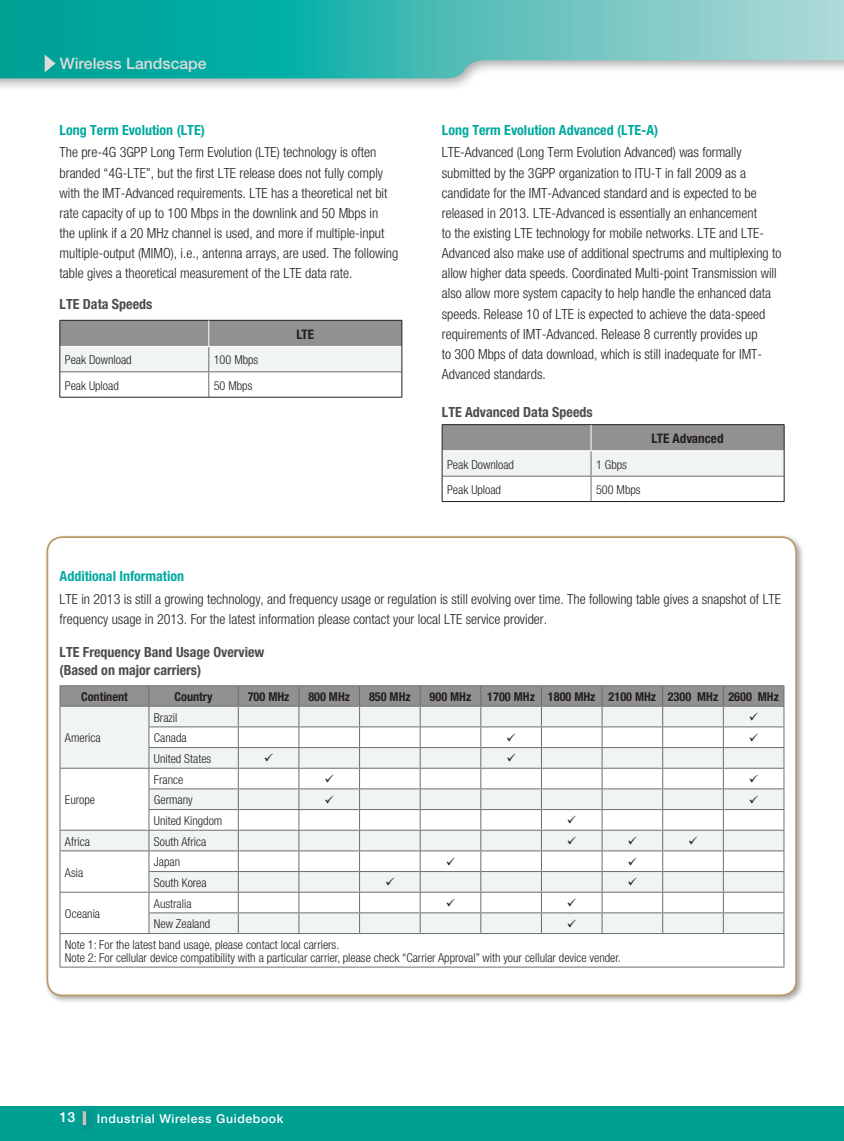
<style>
.page{position:relative;width:844px;height:1141px;background:#fff}
.page>*{position:absolute;margin:0;border:0;box-sizing:border-box;transform-origin:0 0}
.t1{font:500 15.75px "Helvetica Neue LT Std";color:#dedbda}
.t2{font:300 condensed 14px/20.1px "Helvetica Neue";color:#231f20}
.t3{font:700 condensed 14px/17.5px "Helvetica Neue";color:#4b4c4d}
.t4{font:700 condensed 14px "Helvetica Neue";color:#00a9a0}
.t5{font:500 14px "Helvetica Neue LT Std";color:#fff}
.t6{font:700 condensed 13.12px "Helvetica Neue";color:#231f20}
.t7{font:300 condensed 12.25px/13.1px "Helvetica Neue";color:#231f20}
.t8{font:700 condensed 12.25px "Helvetica Neue";color:#231f20}
.t9{font:500 12.25px "Helvetica Neue LT Std";letter-spacing:.05em;color:#fff}
</style>
<div class="page">
<div style="left:0;top:0;width:843px;height:93px;background:#231f20;opacity:.4"></div>
<svg style="left:0;top:0;width:843px;height:80px;background:#51beb8"></svg>
<div style="left:0;top:1106px;width:843px;height:35px;background:#009f94"></div>
<div style="left:77px;top:1106px;width:20px;height:29px;background:#231f20;opacity:.35"></div>
<hr style="left:83px;top:1111px;width:3px;height:14px;background:#c2bfbe">
<svg style="left:45px;top:55px;width:11px;height:17px"></svg>
<div style="left:43px;top:533px;width:761px;height:471px;background:#231f20;opacity:.4"></div>
<div style="left:47px;top:537px;width:749px;height:458px;background:#fff;border-radius:15px"></div>
<div style="left:46px;top:536px;width:750px;height:460px;border:2px solid #bc9b69;border-radius:15px"></div>
<svg style="left:59px;top:320px;width:343px;height:77px"></svg>
<hr style="left:60px;top:397px;width:149px;height:1px;background:#231f20">
<hr style="left:209px;top:397px;width:193px;height:1px;background:#231f20">
<hr style="left:591px;top:424px;width:193px;height:1px;background:#231f20">
<hr style="left:441px;top:424px;width:150px;height:1px;background:#231f20">
<svg style="left:441px;top:425px;width:343px;height:76px"></svg>
<hr style="left:441px;top:501px;width:150px;height:1px;background:#231f20">
<hr style="left:591px;top:501px;width:193px;height:1px;background:#231f20">
<hr style="left:60px;top:685px;width:89px;height:1px;background:#6c6d70">
<hr style="left:149px;top:685px;width:89px;height:1px;background:#6c6d70">
<hr style="left:238px;top:685px;width:61px;height:1px;background:#6c6d70">
<hr style="left:299px;top:685px;width:60px;height:1px;background:#6c6d70">
<hr style="left:359px;top:685px;width:61px;height:1px;background:#6c6d70">
<hr style="left:420px;top:685px;width:60px;height:1px;background:#6c6d70">
<hr style="left:480px;top:685px;width:61px;height:1px;background:#6c6d70">
<hr style="left:541px;top:685px;width:61px;height:1px;background:#6c6d70">
<hr style="left:602px;top:685px;width:60px;height:1px;background:#6c6d70">
<hr style="left:662px;top:685px;width:61px;height:1px;background:#6c6d70">
<hr style="left:723px;top:685px;width:61px;height:1px;background:#6c6d70">
<hr style="left:60px;top:933px;width:89px;height:1px;background:#6c6d70">
<hr style="left:60px;top:934px;width:1px;height:33px;background:#6c6d70">
<hr style="left:149px;top:933px;width:89px;height:1px;background:#6c6d70">
<hr style="left:238px;top:933px;width:61px;height:1px;background:#6c6d70">
<hr style="left:299px;top:933px;width:60px;height:1px;background:#6c6d70">
<hr style="left:359px;top:933px;width:61px;height:1px;background:#6c6d70">
<hr style="left:420px;top:933px;width:60px;height:1px;background:#6c6d70">
<hr style="left:480px;top:933px;width:61px;height:1px;background:#6c6d70">
<hr style="left:541px;top:933px;width:61px;height:1px;background:#6c6d70">
<hr style="left:602px;top:933px;width:60px;height:1px;background:#6c6d70">
<hr style="left:662px;top:933px;width:61px;height:1px;background:#6c6d70">
<hr style="left:723px;top:933px;width:61px;height:1px;background:#6c6d70">
<hr style="left:783px;top:934px;width:1px;height:33px;background:#6c6d70">
<hr style="left:60px;top:967px;width:89px;height:1px;background:#6c6d70">
<hr style="left:149px;top:967px;width:89px;height:1px;background:#6c6d70">
<hr style="left:238px;top:967px;width:61px;height:1px;background:#6c6d70">
<hr style="left:299px;top:967px;width:60px;height:1px;background:#6c6d70">
<hr style="left:359px;top:967px;width:61px;height:1px;background:#6c6d70">
<hr style="left:420px;top:967px;width:60px;height:1px;background:#6c6d70">
<hr style="left:480px;top:967px;width:61px;height:1px;background:#6c6d70">
<hr style="left:541px;top:967px;width:61px;height:1px;background:#6c6d70">
<hr style="left:602px;top:967px;width:60px;height:1px;background:#6c6d70">
<hr style="left:662px;top:967px;width:61px;height:1px;background:#6c6d70">
<hr style="left:723px;top:967px;width:61px;height:1px;background:#6c6d70">
<svg style="left:60px;top:686px;width:724px;height:247px"></svg>
<p class="t1" style="left:60px;top:54px;width:148px">Wireless Landscape</p>
<p class="t4" style="left:60px;top:121px;width:147px">Long Term Evolution (LTE)</p>
<p class="t2" style="left:60px;top:142px;width:340px">The pre-4G 3GPP Long Term Evolution (LTE) technology is often branded “4G-LTE”, but the first LTE release does not fully comply with the IMT-Advanced requirements. LTE has a theoretical net bit rate capacity of up to 100 Mbps in the downlink and 50 Mbps in<br>the uplink if a 20 MHz channel is used, and more if multiple-input multiple-output (MIMO), i.e., antenna arrays, are used. The following table gives a theoretical measurement of the LTE data rate.</p>
<p class="t3" style="left:60px;top:295px;width:94px">LTE Data Speeds</p>
<p class="t7" style="left:65px;top:353px;width:68px">Peak Download</p>
<p class="t7" style="left:214px;top:353px;width:46px">100 Mbps</p>
<p class="t7" style="left:65px;top:379px;width:55px">Peak Upload</p>
<p class="t7" style="left:214px;top:379px;width:40px">50 Mbps</p>
<p class="t6" style="left:296px;top:326px;width:19px">LTE</p>
<p class="t4" style="left:441px;top:121px;width:218px">Long Term Evolution Advanced (LTE-A)</p>
<p class="t2" style="left:441px;top:142px;width:341px">LTE-Advanced (Long Term Evolution Advanced) was formally submitted by the 3GPP organization to ITU-T in fall 2009 as a candidate for the IMT-Advanced standard and is expected to be released in 2013. LTE-Advanced is essentially an enhancement<br>to the existing LTE technology for mobile networks. LTE and LTE-Advanced also make use of additional spectrums and multiplexing to allow higher data speeds. Coordinated Multi-point Transmission will also allow more system capacity to help handle the enhanced data speeds. Release 10 of LTE is expected to achieve the data-speed requirements of IMT-Advanced. Release 8 currently provides up<br>to 300 Mbps of data download, which is still inadequate for IMT-Advanced standards.</p>
<p class="t3" style="left:441px;top:403px;width:152px">LTE Advanced Data Speeds</p>
<p class="t7" style="left:447px;top:458px;width:68px">Peak Download</p>
<p class="t7" style="left:596px;top:458px;width:33px">1 Gbps</p>
<p class="t7" style="left:447px;top:483px;width:55px">Peak Upload</p>
<p class="t7" style="left:596px;top:483px;width:46px">500 Mbps</p>
<p class="t6" style="left:651px;top:431px;width:73px">LTE Advanced</p>
<p class="t4" style="left:60px;top:568px;width:126px">Additional Information</p>
<p class="t2" style="left:60px;top:589px;width:722px">LTE in 2013 is still a growing technology, and frequency usage or regulation is still evolving over time. The following table gives a snapshot of LTE frequency usage in 2013. For the latest information please contact your local LTE service provider.</p>
<p class="t3" style="left:60px;top:643px;width:206px">LTE Frequency Band Usage Overview (Based on major carriers)</p>
<p class="t8" style="left:81px;top:689px;width:48px">Continent</p>
<p class="t8" style="left:174px;top:689px;width:40px">Country</p>
<p class="t8" style="left:248px;top:689px;width:43px">700 MHz</p>
<p class="t8" style="left:308px;top:689px;width:43px">800 MHz</p>
<p class="t8" style="left:369px;top:689px;width:43px">850 MHz</p>
<p class="t8" style="left:429px;top:689px;width:43px">900 MHz</p>
<p class="t8" style="left:487px;top:689px;width:293px">1700 MHz 1800 MHz 2100 MHz 2300 MHz 2600 MHz</p>
<p class="t7" style="left:65px;top:731px;width:37px">America</p>
<p class="t7" style="left:154px;top:711px;width:25px">Brazil</p>
<p class="t7" style="left:154px;top:731px;width:34px">Canada</p>
<p class="t7" style="left:154px;top:752px;width:59px">United States</p>
<p class="t7" style="left:65px;top:793px;width:32px">Europe</p>
<p class="t7" style="left:154px;top:773px;width:31px">France</p>
<p class="t7" style="left:154px;top:793px;width:40px">Germany</p>
<p class="t7" style="left:154px;top:814px;width:70px">United Kingdom</p>
<p class="t7" style="left:65px;top:835px;width:26px">Africa</p>
<p class="t7" style="left:154px;top:835px;width:54px">South Africa</p>
<p class="t7" style="left:65px;top:866px;width:20px">Asia</p>
<p class="t7" style="left:154px;top:855px;width:28px">Japan</p>
<p class="t7" style="left:154px;top:876px;width:54px">South Korea</p>
<p class="t7" style="left:154px;top:897px;width:39px">Australia</p>
<p class="t7" style="left:154px;top:917px;width:58px">New Zealand</p>
<p class="t7" style="left:65px;top:938px;width:557px">Note 1: For the latest band usage, please contact local carriers.<br>Note 2: For cellular device compatibility with a particular carrier, please check “Carrier Approval” with your cellular device vender.</p>
<p class="t7" style="left:65px;top:907px;width:37px">Oceania</p>
<p class="t5" style="left:60px;top:1109px;width:17px">13</p>
<p class="t9" style="left:97px;top:1111px;width:188px">Industrial Wireless Guidebook</p>
</div>
